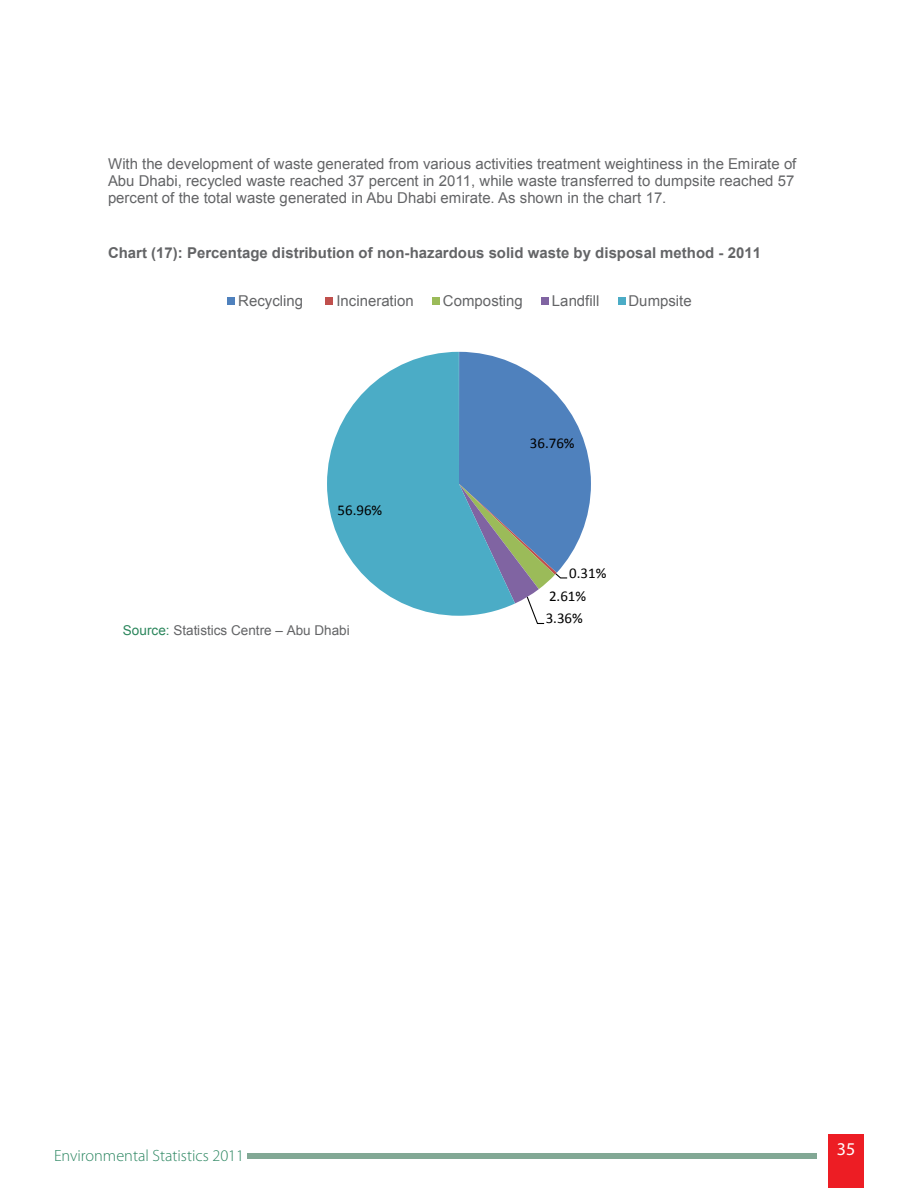
<style>
.page{position:relative;width:918px;height:1188px;background:#fff}
.page>*{position:absolute;margin:0;border:0;box-sizing:border-box;transform-origin:0 0}
.t1{font:18px "Myriad Pro";color:#fff}
.t2{font:300 16.35px "Myriad Pro";color:#2b8661}
.t3{font:15px/17.2px "Arial";color:#636466}
.t4{font:700 15px "Arial";letter-spacing:.005em;color:#636466}
.t5{font:15px/22.5px "Calibri";color:#000}
.t6{font:13.5px "Arial";color:#636466}
.s1{color:#2b865c}
</style>
<div class="page">
<div style="left:247px;top:1154px;width:570px;height:5px;background:#82a895"></div>
<div style="left:828px;top:1134px;width:36px;height:54px;background:#ed1d24"></div>
<svg style="left:327px;top:352px;width:132px;height:264px;fill:#4bacc6"></svg>
<svg style="left:459px;top:352px;width:132px;height:272px"></svg>
<div style="left:228px;top:298px;width:7px;height:7px;background:#4f81bd"></div>
<div style="left:326px;top:298px;width:7px;height:7px;background:#c0504d"></div>
<div style="left:432px;top:298px;width:8px;height:7px;background:#9bbb59"></div>
<div style="left:541px;top:298px;width:8px;height:7px;background:#8064a2"></div>
<div style="left:618px;top:298px;width:7px;height:7px;background:#4bacc6"></div>
<p class="t3" style="left:108px;top:155px;width:690px">With the development of waste generated from various activities treatment weightiness in the Emirate of<br>Abu Dhabi, recycled waste reached 37 percent in 2011, while waste transferred to dumpsite reached 57 percent of the total waste generated in Abu Dhabi emirate. As shown in the chart 17.</p>
<p class="t4" style="left:108px;top:243px;width:655px">Chart (17 :) Percentage distribution of non-hazardous solid waste by disposal method - 2011</p>
<p class="t3" style="left:238px;top:292px;width:67px">Recycling</p>
<p class="t3" style="left:336px;top:292px;width:79px">Incineration</p>
<p class="t3" style="left:443px;top:292px;width:81px">Composting</p>
<p class="t3" style="left:552px;top:292px;width:49px">Landfill</p>
<p class="t3" style="left:628px;top:292px;width:65px">Dumpsite</p>
<p class="t5" style="left:338px;top:499px;width:46px">56.96%</p>
<p class="t6" style="left:123px;top:622px;width:228px"><span class="s1">Source:</span> Statistics Centre – Abu Dhabi</p>
<p class="t5" style="left:530px;top:432px;width:46px">36.76%</p>
<p class="t5" style="left:546px;top:562px;width:62px;text-indent:24px">0.31%<br>2.61%<br>3.36%</p>
<p class="t2" style="left:54px;top:1146px;width:192px">Environmental Statistics 2011</p>
<p class="t1" style="left:837px;top:1137px;width:20px">35</p>
</div>
